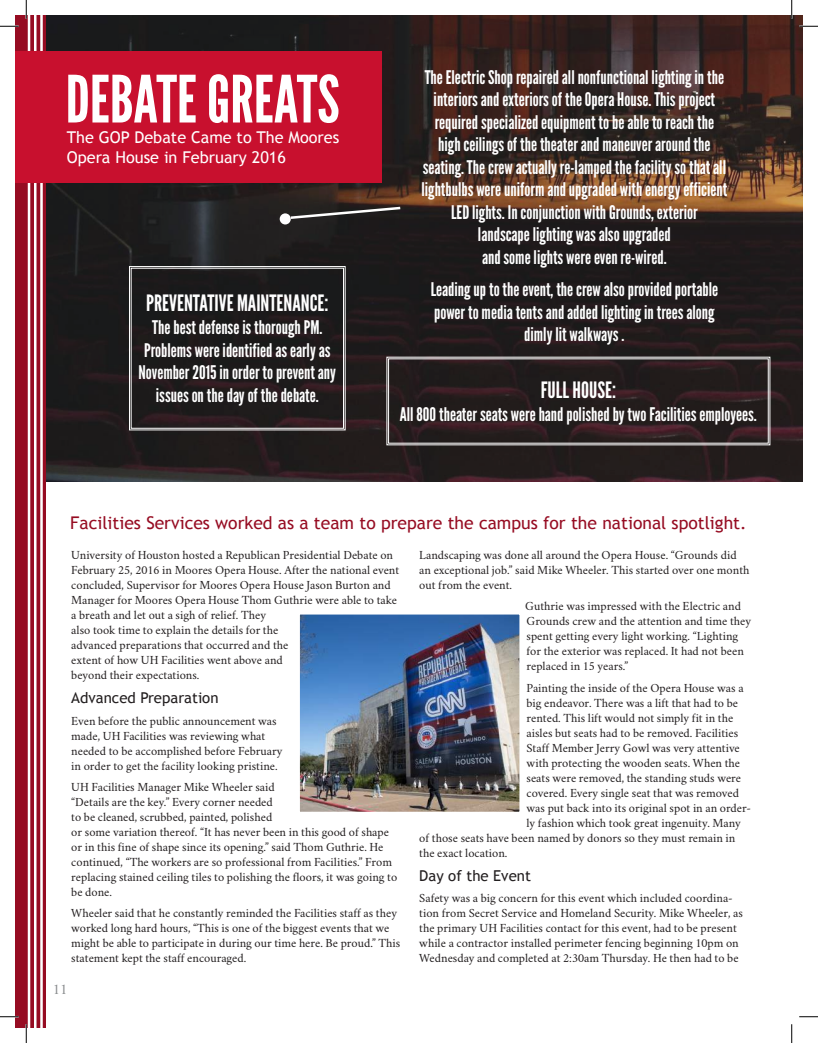
<style>
.page{position:relative;width:818px;height:1043px;background:#fff}
.page>*{position:absolute;margin:0;border:0;box-sizing:border-box;transform-origin:0 0}
.t1{font:65px "League Gothic";color:#fff}
.t2{font:22.5px "League Gothic";color:#fff}
.t3{font:18.75px/22.5px "League Gothic";color:#fff;text-align:center}
.t4{font:17.5px "Trebuchet MS";color:#960c22}
.t5{font:16.25px/19.5px "Trebuchet MS";color:#fff}
.t6{font:15px "Trebuchet MS";color:#231f20}
.t7{font:15px "Crimson";color:#888b8d}
.t8{font:12.5px/15px "Crimson";color:#231f20}
</style>
<div class="page">
<svg style="left:46px;top:15px;width:756px;height:466px;background:#2d211f"></svg>
<svg style="left:15px;top:15px;width:31px;height:1013px;background:#9a162b"></svg>
<hr style="left:40px;top:15px;width:3px;height:1013px;background:#fff">
<hr style="left:34px;top:15px;width:2px;height:1013px;background:#fff">
<hr style="left:28px;top:15px;width:2px;height:1013px;background:#fff">
<div style="left:15px;top:51px;width:366px;height:132px;background:#c8102e"></div>
<svg style="left:129px;top:266px;width:217px;height:165px;background:#282425"></svg>
<svg style="left:386px;top:356px;width:384px;height:89px;background:#322829"></svg>
<svg style="left:288px;top:205px;width:115px;height:15px;background:#444141"></svg>
<div style="left:280px;top:213px;width:11px;height:11px;background:#fff;border-radius:50%"></div>
<img style="left:300px;top:615px;width:219px;height:196px">
<div style="left:297px;top:612px;width:225px;height:202px;border:2px solid #fff"></div>
<svg style="left:0;top:25px;width:19px;height:2px"></svg>
<svg style="left:799px;top:25px;width:19px;height:2px"></svg>
<svg style="left:0;top:1015px;width:19px;height:2px"></svg>
<svg style="left:799px;top:1016px;width:19px;height:1px"></svg>
<svg style="left:25px;top:0;width:2px;height:19px"></svg>
<svg style="left:25px;top:1024px;width:2px;height:18px"></svg>
<svg style="left:790px;top:0;width:2px;height:19px"></svg>
<svg style="left:791px;top:1024px;width:1px;height:18px"></svg>
<h1 class="t1" style="left:66px;top:61px;width:275px">DEBATE GREATS</h1>
<h3 class="t5" style="left:67px;top:128px;width:274px">The GOP Debate Came to The Moores<br>Opera House in February 2016</h3>
<h2 class="t2" style="left:146px;top:290px;width:184px">PREVENTATIVE MAINTENANCE:</h2>
<h3 class="t3" style="left:138px;top:316px;width:199px">The best defense is thorough PM.<br>Problems were identified as early as November 2015 in order to prevent any issues on the day of the debate.</h3>
<p class="t3" style="left:421px;top:66px;width:307px">The Electric Shop repaired all nonfunctional lighting in the interiors and exteriors of the Opera House. This project required specialized equipment to be able to reach the high ceilings of the theater and maneuver around the seating. The crew actually re-lamped the facility so that all lightbulbs were uniform and upgraded with energy efficient LED lights. In conjunction with Grounds, exterior<br>landscape lighting was also upgraded<br>and some lights were even re-wired.</p>
<h3 class="t3" style="left:430px;top:278px;width:289px">Leading up to the event, the crew also provided portable power to media tents and added lighting in trees along dimly lit walkways .</h3>
<h2 class="t2" style="left:541px;top:376px;width:77px">FULL HOUSE:</h2>
<h3 class="t3" style="left:400px;top:403px;width:358px">All 800 theater seats were hand polished by two Facilities employees.</h3>
<h3 class="t4" style="left:70px;top:512px;width:677px">Facilities Services worked as a team to prepare the campus for the national spotlight.</h3>
<p class="t8" style="left:71px;top:546px;width:329px">University of Houston hosted a Republican Presidential Debate on February 25, 2016 in Moores Opera House. After the national event concluded, Supervisor for Moores Opera House Jason Burton and Manager for Moores Opera House Thom Guthrie were able to take a breath and let out a sigh of relief. They<br>also took time to explain the details for the<br>advanced preparations that occurred and the<br>extent of how UH Facilities went above and<br>beyond their expectations.</p>
<p class="t6" style="left:71px;top:689px;width:149px">Advanced Preparation</p>
<p class="t8" style="left:71px;top:711px;width:212px">Even before the public announcement was made, UH Facilities was reviewing what needed to be accomplished before February in order to get the facility looking pristine.</p>
<p class="t8" style="left:71px;top:777px;width:327px">UH Facilities Manager Mike Wheeler said<br>“Details are the key.” Every corner needed<br>to be cleaned, scrubbed, painted, polished<br>or some variation thereof. “It has never been in this good of shape or in this fine of shape since its opening.” said Thom Guthrie. He continued, “The workers are so professional from Facilities.” From replacing stained ceiling tiles to polishing the floors, it was going to be done.</p>
<p class="t8" style="left:71px;top:904px;width:330px">Wheeler said that he constantly reminded the Facilities staff as they worked long hard hours, “This is one of the biggest events that we might be able to participate in during our time here. Be proud.” This statement kept the staff encouraged.</p>
<p class="t7" style="left:53px;top:977px;width:16px">11</p>
<p class="t8" style="left:419px;top:546px;width:331px">Landscaping was done all around the Opera House. “Grounds did an exceptional job.” said Mike Wheeler. This started over one month out from the event.</p>
<p class="t8" style="left:525px;top:597px;width:227px">Guthrie was impressed with the Electric and Grounds crew and the attention and time they spent getting every light working. “Lighting for the exterior was replaced. It had not been replaced in 15 years.”</p>
<p class="t8" style="left:526px;top:678px;width:218px">Painting the inside of the Opera House was a</p>
<p class="t8" style="left:526px;top:693px;width:213px">big endeavor. There was a lift that had to be</p>
<p class="t8" style="left:526px;top:708px;width:208px">rented. This lift would not simply fit in the</p>
<p class="t8" style="left:526px;top:723px;width:213px">aisles but seats had to be removed. Facilities</p>
<p class="t8" style="left:526px;top:738px;width:215px">Staff Member Jerry Gowl was very attentive</p>
<p class="t8" style="left:526px;top:753px;width:215px">with protecting the wooden seats. When the</p>
<p class="t8" style="left:526px;top:768px;width:216px">seats were removed, the standing studs were</p>
<p class="t8" style="left:526px;top:783px;width:214px">covered. Every single seat that was removed</p>
<p class="t8" style="left:526px;top:798px;width:226px">was put back into its original spot in an order-</p>
<p class="t8" style="left:526px;top:813px;width:216px">ly fashion which took great ingenuity. Many</p>
<p class="t8" style="left:419px;top:828px;width:317px">of those seats have been named by donors so they must remain in</p>
<p class="t8" style="left:419px;top:843px;width:90px">the exact location.</p>
<p class="t6" style="left:419px;top:866px;width:113px">Day of the Event</p>
<p class="t8" style="left:419px;top:889px;width:325px">Safety was a big concern for this event which included coordina&shy;tion from Secret Service and Homeland Security. Mike Wheeler, as the primary UH Facilities contact for this event, had to be present while a contractor installed perimeter fencing beginning 10pm on Wednesday and completed at 2:30am Thursday. He then had to be</p>
</div>
